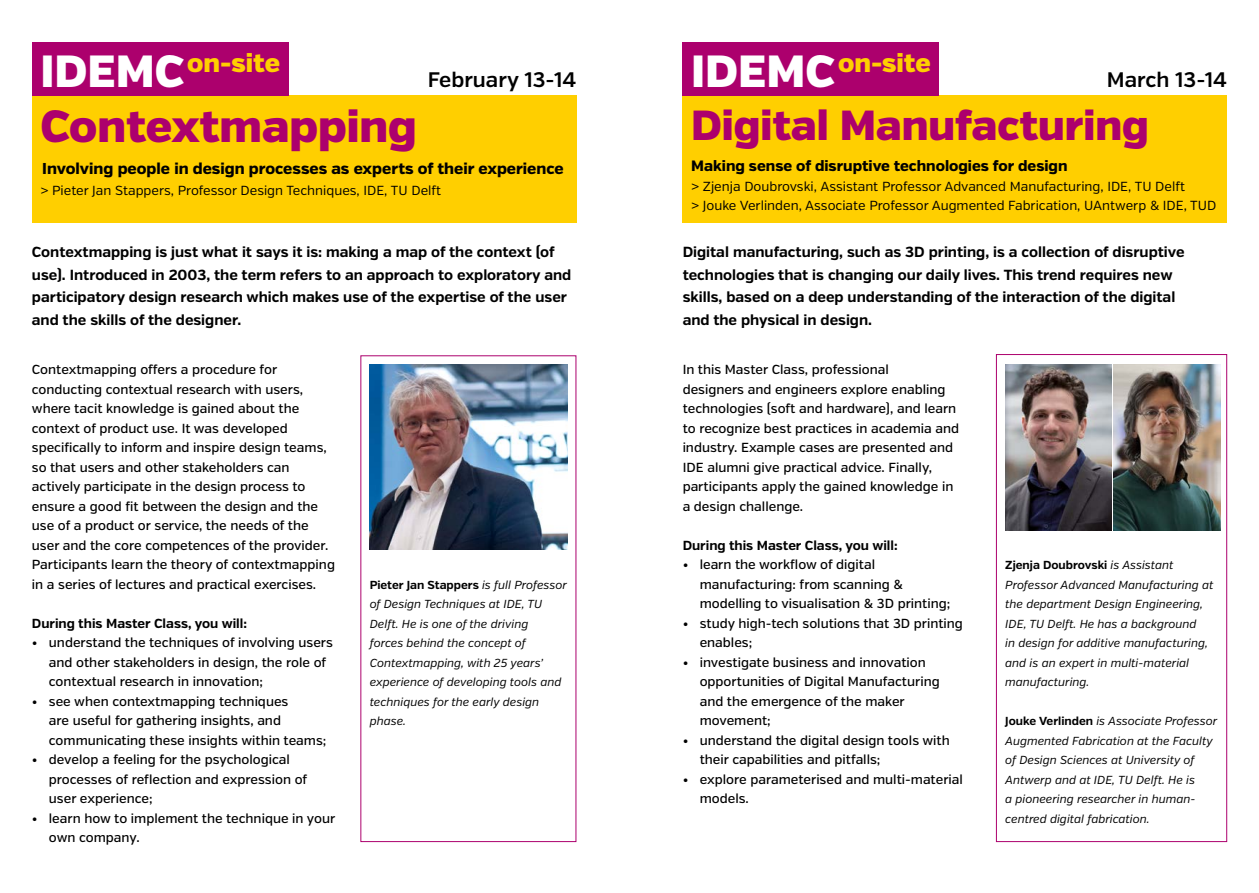
<style>
.page{position:relative;width:1259px;height:893px;background:#fff}
.page>*{position:absolute;margin:0;border:0;box-sizing:border-box;transform-origin:0 0}
.t1{font:900 45px "Verb";color:#ac006d}
.t2{font:900 42px "Verb";color:#ac006d}
.t3{font:900 26.1px "Verb";color:#ffcf00}
.t4{font:600 21px "Verb";color:#000}
.t5{font:800 15.75px "Verb";color:#000}
.t6{font:800 15px "Verb";color:#000}
.t7{font:700 14.7px/22.5px "Verb";color:#000}
.t8{font:500 13.2px/19.5px "Verb";color:#000}
.t9{font:13.2px/19.5px "Verb";color:#000}
.t10{font:700 13.2px "Verb";color:#000}
.t11{font:italic 11.7px/19.5px "Verb";color:#000}
.s1{font-size:45px;color:#fff}
.s2{font-weight:700;font-style:normal}
</style>
<div class="page">
<img style="left:370px;top:365px;width:197px;height:185px">
<div style="left:32px;top:96px;width:544px;height:127px;background:#ffcf00"></div>
<div style="left:682px;top:96px;width:545px;height:127px;background:#ffcf00"></div>
<img style="left:1005px;top:364px;width:106px;height:166px">
<div style="left:996px;top:354px;width:231px;height:488px;border:1px solid #ac006d"></div>
<div style="left:32px;top:43px;width:256px;height:53px;background:#ac006d"></div>
<div style="left:682px;top:43px;width:257px;height:53px;background:#ac006d"></div>
<img style="left:1113px;top:364px;width:107px;height:166px">
<h3 class="t3" style="left:40px;top:47px;width:241px"><span class="s1">IDEMC</span>on-site</h3>
<h3 class="t3" style="left:691px;top:47px;width:241px"><span class="s1">IDEMC</span>on-site</h3>
<h3 class="t4" style="left:428px;top:67px;width:150px">February 13-14</h3>
<h3 class="t4" style="left:1107px;top:67px;width:122px">March 13-14</h3>
<h1 class="t1" style="left:40px;top:99px;width:378px">Contextmapping</h1>
<p class="t5" style="left:42px;top:159px;width:523px">Involving people in design processes as experts of their experience</p>
<p class="t9" style="left:40px;top:181px;width:402px">&gt; Pieter Jan Stappers, Professor Design Techniques, IDE, TU Delft</p>
<p class="t7" style="left:32px;top:241px;width:541px">Contextmapping is just what it says it is: making a map of the context (of use). Introduced in 2003, the term refers to an approach to exploratory and participatory design research which makes use of the expertise of the user and the skills of the designer.</p>
<p class="t8" style="left:32px;top:360px;width:305px">Contextmapping offers a procedure for conducting contextual research with users, where tacit knowledge is gained about the context of product use. It was developed specifically to inform and inspire design teams, so that users and other stakeholders can actively participate in the design process to ensure a good fit between the design and the use of a product or service, the needs of the user and the core competences of the provider.<br>Participants learn the theory of contextmapping in a series of lectures and practical exercises.</p>
<p class="t10" style="left:32px;top:615px;width:217px">During this Master Class, you will:</p>
<p class="t8" style="left:49px;top:633px;width:285px;text-indent:-17px">• understand the techniques of involving users and other stakeholders in design, the role of contextual research in innovation;</p>
<p class="t8" style="left:49px;top:691px;width:279px;text-indent:-17px">• see when contextmapping techniques<br>are useful for gathering insights, and communicating these insights within teams;</p>
<p class="t8" style="left:49px;top:750px;width:260px;text-indent:-17px">• develop a feeling for the psychological processes of reflection and expression of user experience;</p>
<p class="t8" style="left:49px;top:808px;width:288px;text-indent:-17px">• learn how to implement the technique in your own company.</p>
<p class="t11" style="left:370px;top:575px;width:199px"><span class="s2">Pieter Jan Stappers</span> is full Professor of Design Techniques at IDE, TU<br>Delft. He is one of the driving<br>forces behind the concept of<br>Contextmapping, with 25 years’ experience of developing tools and techniques for the early design phase.</p>
<h2 class="t2" style="left:691px;top:99px;width:459px">Digital Manufacturing</h2>
<p class="t6" style="left:691px;top:157px;width:378px">Making sense of disruptive technologies for design</p>
<p class="t9" style="left:691px;top:177px;width:527px">&gt; Zjenja Doubrovski, Assistant Professor Advanced Manufacturing, IDE, TU Delft<br>&gt; Jouke Verlinden, Associate Professor Augmented Fabrication, UAntwerp &amp; IDE, TUD</p>
<p class="t7" style="left:682px;top:241px;width:503px">Digital manufacturing, such as 3D printing, is a collection of disruptive technologies that is changing our daily lives. This trend requires new skills, based on a deep understanding of the interaction of the digital and the physical in design.</p>
<p class="t8" style="left:682px;top:360px;width:278px">In this Master Class, professional<br>designers and engineers explore enabling technologies (soft and hardware), and learn to recognize best practices in academia and industry. Example cases are presented and IDE alumni give practical advice. Finally, participants apply the gained knowledge in a design challenge.</p>
<p class="t10" style="left:682px;top:537px;width:217px">During this Master Class, you will:</p>
<p class="t8" style="left:699px;top:555px;width:252px;text-indent:-17px">• learn the workflow of digital manufacturing: from scanning &amp; modelling to visualisation &amp; 3D printing;</p>
<p class="t8" style="left:699px;top:613px;width:265px;text-indent:-17px">• study high-tech solutions that 3D printing enables;</p>
<p class="t8" style="left:699px;top:652px;width:242px;text-indent:-17px">• investigate business and innovation opportunities of Digital Manufacturing and the emergence of the maker movement;</p>
<p class="t8" style="left:699px;top:730px;width:252px;text-indent:-17px">• understand the digital design tools with their capabilities and pitfalls;</p>
<p class="t8" style="left:699px;top:769px;width:265px;text-indent:-17px">• explore parameterised and multi-material models.</p>
<p class="t11" style="left:1005px;top:555px;width:210px"><span class="s2">Zjenja Doubrovski</span> is Assistant<br>Professor Advanced Manufacturing at the department Design Engineering,<br>IDE, TU Delft. He has a background<br>in design for additive manufacturing, and is an expert in multi-material manufacturing.</p>
<p class="t11" style="left:1005px;top:711px;width:214px"><span class="s2">Jouke Verlinden</span> is Associate Professor Augmented Fabrication at the Faculty of Design Sciences at University of Antwerp and at IDE, TU Delft. He is<br>a pioneering researcher in human&shy;centred digital fabrication.</p>
</div>
